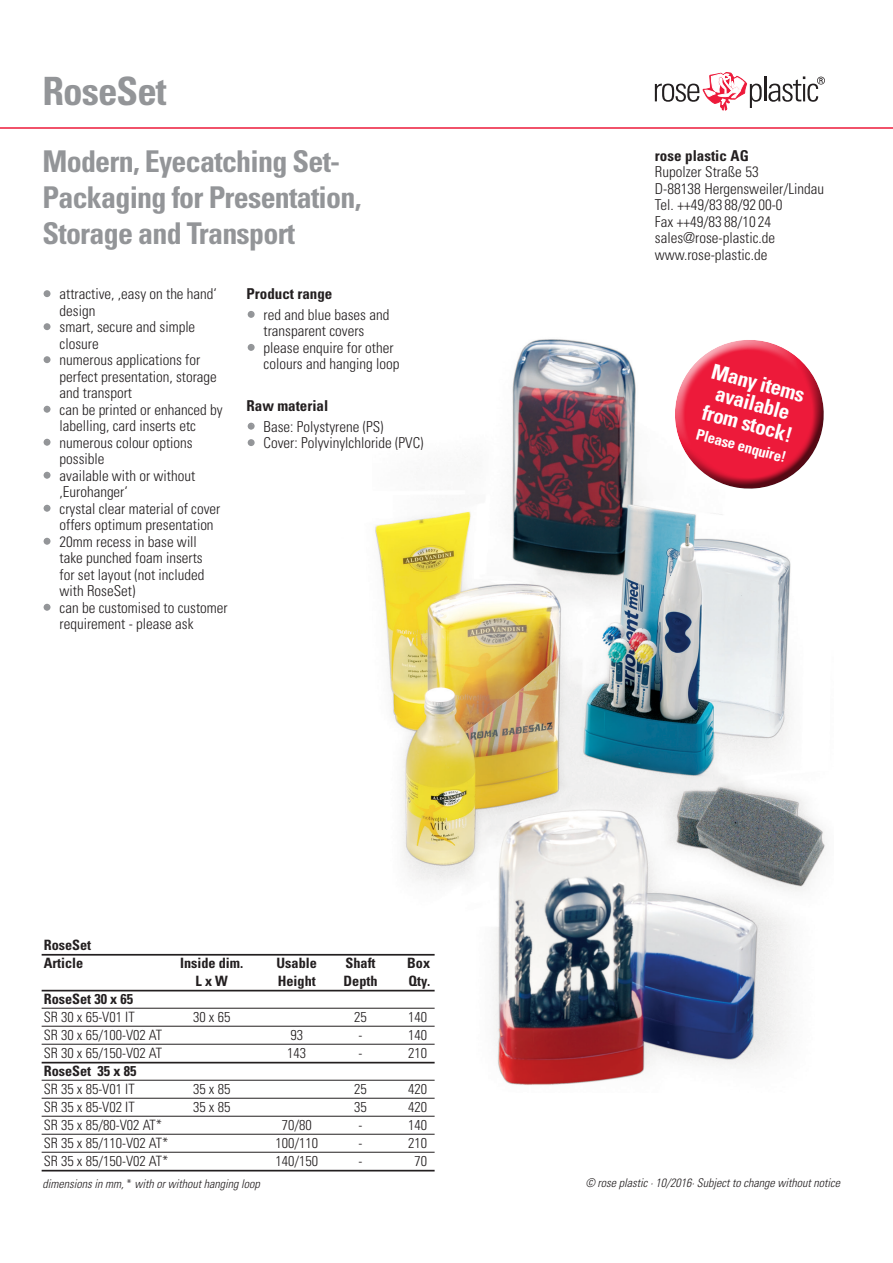
<style>
.page{position:relative;width:893px;height:1263px;background:#fff}
.page>*{position:absolute;margin:0;border:0;box-sizing:border-box;transform-origin:0 0}
.Headline{font:700 condensed 39px "Univers";letter-spacing:-.025em;color:#939598}
.Subline{font:700 condensed 30px/36px "Univers";letter-spacing:-.025em;color:#939598}
.t1{font:700 condensed 21px/21px "Univers";color:#fff;text-align:center}
.Aufzählung{font:300 condensed 15px/16.5px "Univers";color:#231f20}
.Aufzählung-2{font:700 condensed 15px "Univers";color:#231f20}
.t2{font:700 condensed 15px "Univers";color:#fff}
.Tabellenende{font:300 condensed 14.25px "Univers";color:#231f20}
.Tabelle{font:300 condensed 14.25px "Univers";color:#231f20}
.Tabelle_Head{font:700 condensed 14.25px "Univers";color:#231f20}
.Tabellenende-2{font:700 condensed 14.25px "Univers";color:#231f20}
.copyright{font:italic 300 condensed 12px "Univers";color:#231f20}
.Aufzählung-3{font:italic 300 condensed 12px "Univers";color:#231f20}
.s1{color:#939598}
.s2{font-style:normal}
.s3{font-weight:700}
</style>
<div class="page">
<img style="left:342px;top:339px;width:484px;height:746px">
<hr style="left:0;top:127px;width:893px;height:2px;background:#ed1a3a">
<div style="left:44px;top:290px;width:7px;height:7px;border:2px solid #939598;border-radius:50%"></div>
<div style="left:44px;top:323px;width:7px;height:7px;border:2px solid #939598;border-radius:50%"></div>
<div style="left:44px;top:356px;width:7px;height:7px;border:2px solid #939598;border-radius:50%"></div>
<div style="left:44px;top:406px;width:7px;height:7px;border:2px solid #939598;border-radius:50%"></div>
<div style="left:44px;top:439px;width:7px;height:7px;border:2px solid #939598;border-radius:50%"></div>
<div style="left:44px;top:472px;width:7px;height:7px;border:2px solid #939598;border-radius:50%"></div>
<div style="left:44px;top:505px;width:7px;height:7px;border:2px solid #939598;border-radius:50%"></div>
<div style="left:44px;top:538px;width:7px;height:7px;border:2px solid #939598;border-radius:50%"></div>
<div style="left:44px;top:604px;width:7px;height:7px;border:2px solid #939598;border-radius:50%"></div>
<div style="left:248px;top:311px;width:7px;height:7px;border:2px solid #939598;border-radius:50%"></div>
<div style="left:248px;top:344px;width:7px;height:7px;border:2px solid #939598;border-radius:50%"></div>
<div style="left:248px;top:423px;width:7px;height:7px;border:2px solid #939598;border-radius:50%"></div>
<div style="left:248px;top:439px;width:7px;height:7px;border:2px solid #939598;border-radius:50%"></div>
<svg style="left:655px;top:72px;width:107px;height:38px"></svg>
<hr style="left:764px;top:76px;width:2px;height:25px;background:#231f20">
<svg style="left:768px;top:76px;width:57px;height:26px"></svg>
<hr style="left:42px;top:954px;width:393px;height:2px;background:#231f20">
<hr style="left:42px;top:990px;width:393px;height:1px;background:#231f20">
<hr style="left:42px;top:1008px;width:393px;height:1px;background:#231f20">
<hr style="left:42px;top:1026px;width:393px;height:1px;background:#231f20">
<hr style="left:42px;top:1044px;width:393px;height:1px;background:#231f20">
<hr style="left:42px;top:1062px;width:393px;height:1px;background:#231f20">
<hr style="left:42px;top:1080px;width:393px;height:1px;background:#231f20">
<hr style="left:42px;top:1098px;width:393px;height:1px;background:#231f20">
<hr style="left:42px;top:1116px;width:393px;height:1px;background:#231f20">
<hr style="left:42px;top:1134px;width:393px;height:1px;background:#231f20">
<hr style="left:42px;top:1152px;width:393px;height:1px;background:#231f20">
<hr style="left:42px;top:1170px;width:393px;height:1px;background:#231f20">
<svg style="left:667px;top:339px;width:159px;height:157px"></svg>
<p class="Headline" style="left:43px;top:67px;width:126px">RoseSet</p>
<p class="Subline" style="left:43px;top:143px;width:320px">Modern, Eyecatching Set-<br>Packaging for Presentation,<br>Storage and Transport</p>
<p class="Aufzählung" style="left:60px;top:285px;width:159px;text-indent:-17px"><span class="s1">•</span> attractive, ‚easy on the hand‘ design</p>
<p class="Aufzählung" style="left:60px;top:318px;width:137px;text-indent:-17px"><span class="s1">•</span> smart, secure and simple closure</p>
<p class="Aufzählung" style="left:60px;top:351px;width:159px;text-indent:-17px"><span class="s1">•</span> numerous applications for perfect presentation, storage and transport</p>
<p class="Aufzählung" style="left:60px;top:401px;width:165px;text-indent:-17px"><span class="s1">•</span> can be printed or enhanced by labelling, card inserts etc</p>
<p class="Aufzählung" style="left:60px;top:434px;width:135px;text-indent:-17px"><span class="s1">•</span> numerous colour options possible</p>
<p class="Aufzählung" style="left:60px;top:467px;width:137px;text-indent:-17px"><span class="s1">•</span> available with or without ‚Eurohanger‘</p>
<p class="Aufzählung" style="left:60px;top:500px;width:162px;text-indent:-17px"><span class="s1">•</span> crystal clear material of cover offers optimum presentation</p>
<p class="Aufzählung" style="left:60px;top:533px;width:146px;text-indent:-17px"><span class="s1">•</span> 20mm recess in base will take punched foam inserts for set layout (not included with RoseSet)</p>
<p class="Aufzählung" style="left:60px;top:599px;width:170px;text-indent:-17px"><span class="s1">•</span> can be customised to customer requirement - please ask</p>
<p class="Aufzählung-2" style="left:247px;top:284px;width:87px">Product range</p>
<p class="Aufzählung" style="left:247px;top:306px;width:144px;text-align:center"><span class="s1">•</span> red and blue bases and transparent covers</p>
<p class="Aufzählung" style="left:264px;top:339px;width:137px;text-indent:-17px"><span class="s1">•</span> please enquire for other colours and hanging loop</p>
<p class="Aufzählung-2" style="left:247px;top:396px;width:83px">Raw material</p>
<p class="Aufzählung" style="left:247px;top:418px;width:138px"><span class="s1">•</span> Base: Polystyrene (PS)</p>
<p class="Aufzählung" style="left:247px;top:434px;width:178px"><span class="s1">•</span> Cover: Polyvinylchloride (PVC)</p>
<p class="Tabelle_Head" style="left:44px;top:936px;width:49px">RoseSet</p>
<p class="Tabelle_Head" style="left:44px;top:954px;width:41px">Article</p>
<p class="Tabelle_Head" style="left:180px;top:954px;width:65px">Inside dim.</p>
<p class="Tabelle_Head" style="left:277px;top:954px;width:42px">Usable</p>
<p class="Tabelle_Head" style="left:345px;top:954px;width:32px">Shaft</p>
<p class="Tabelle_Head" style="left:407px;top:954px;width:24px">Box</p>
<p class="Tabelle_Head" style="left:195px;top:972px;width:34px">L x W</p>
<p class="Tabelle_Head" style="left:278px;top:972px;width:40px">Height</p>
<p class="Tabelle_Head" style="left:344px;top:972px;width:36px">Depth</p>
<p class="Tabelle_Head" style="left:409px;top:972px;width:23px">Qty.</p>
<p class="Tabellenende-2" style="left:44px;top:990px;width:91px">RoseSet 30 x 65</p>
<p class="Tabellenende" style="left:44px;top:1009px;width:92px">SR 30 x 65-V01 IT</p>
<p class="Tabellenende" style="left:193px;top:1009px;width:39px">30 x 65</p>
<p class="Tabellenende" style="left:354px;top:1009px;width:14px">25</p>
<p class="Tabellenende" style="left:408px;top:1009px;width:20px">140</p>
<p class="Tabellenende" style="left:44px;top:1027px;width:120px">SR 30 x 65/100-V02 AT</p>
<p class="Tabellenende" style="left:290px;top:1027px;width:14px">93</p>
<p class="Tabellenende" style="left:359px;top:1027px;width:5px">-</p>
<p class="Tabellenende" style="left:408px;top:1027px;width:20px">140</p>
<p class="Tabellenende" style="left:44px;top:1045px;width:120px">SR 30 x 65/150-V02 AT</p>
<p class="Tabellenende" style="left:287px;top:1045px;width:20px">143</p>
<p class="Tabellenende" style="left:359px;top:1045px;width:5px">-</p>
<p class="Tabellenende" style="left:408px;top:1045px;width:20px">210</p>
<p class="Tabellenende-2" style="left:44px;top:1062px;width:94px">RoseSet 35 x 85</p>
<p class="Tabellenende" style="left:44px;top:1081px;width:92px">SR 35 x 85-V01 IT</p>
<p class="Tabellenende" style="left:193px;top:1081px;width:39px">35 x 85</p>
<p class="Tabellenende" style="left:354px;top:1081px;width:14px">25</p>
<p class="Tabellenende" style="left:408px;top:1081px;width:20px">420</p>
<p class="Tabellenende" style="left:44px;top:1099px;width:92px">SR 35 x 85-V02 IT</p>
<p class="Tabellenende" style="left:193px;top:1099px;width:39px">35 x 85</p>
<p class="Tabellenende" style="left:354px;top:1099px;width:14px">35</p>
<p class="Tabellenende" style="left:408px;top:1099px;width:20px">420</p>
<p class="Tabelle" style="left:44px;top:1117px;width:120px">SR 35 x 85/80-V02 AT*</p>
<p class="Tabelle" style="left:282px;top:1117px;width:32px">70/80</p>
<p class="Tabelle" style="left:359px;top:1117px;width:5px">-</p>
<p class="Tabelle" style="left:408px;top:1117px;width:20px">140</p>
<p class="Tabelle" style="left:44px;top:1135px;width:126px">SR 35 x 85/110-V02 AT*</p>
<p class="Tabelle" style="left:275px;top:1135px;width:44px">100/110</p>
<p class="Tabelle" style="left:359px;top:1135px;width:5px">-</p>
<p class="Tabelle" style="left:408px;top:1135px;width:20px">210</p>
<p class="Tabelle" style="left:44px;top:1153px;width:126px">SR 35 x 85/150-V02 AT*</p>
<p class="Tabelle" style="left:275px;top:1153px;width:44px">140/150</p>
<p class="Tabelle" style="left:359px;top:1153px;width:5px">-</p>
<p class="Tabelle" style="left:414px;top:1153px;width:14px">70</p>
<p class="Aufzählung-3" style="left:43px;top:1176px;width:219px">dimensions in mm, <span class="s2">*</span> with or without hanging loop</p>
<p class="Aufzählung" style="left:655px;top:147px;width:171px"><span class="s3">rose plastic AG<br></span>Rupolzer Straße 53<br>D-88138 Hergensweiler/Lindau<br>Tel. ++49/83 88/92 00-0<br>Fax ++49/83 88/10 24 sales@rose-plastic.de www.rose-plastic.de</p>
<p class="t1" style="left:715px;top:360px;width:97px;rotate:15deg">Many items available</p>
<p class="t1" style="left:705px;top:401px;width:94px;rotate:15deg">from stock!</p>
<p class="t2" style="left:699px;top:425px;width:94px;rotate:15deg">Please enquire!</p>
<p class="copyright" style="left:585px;top:1175px;width:256px">© rose plastic · 10/2016· Subject to change without notice</p>
</div>
